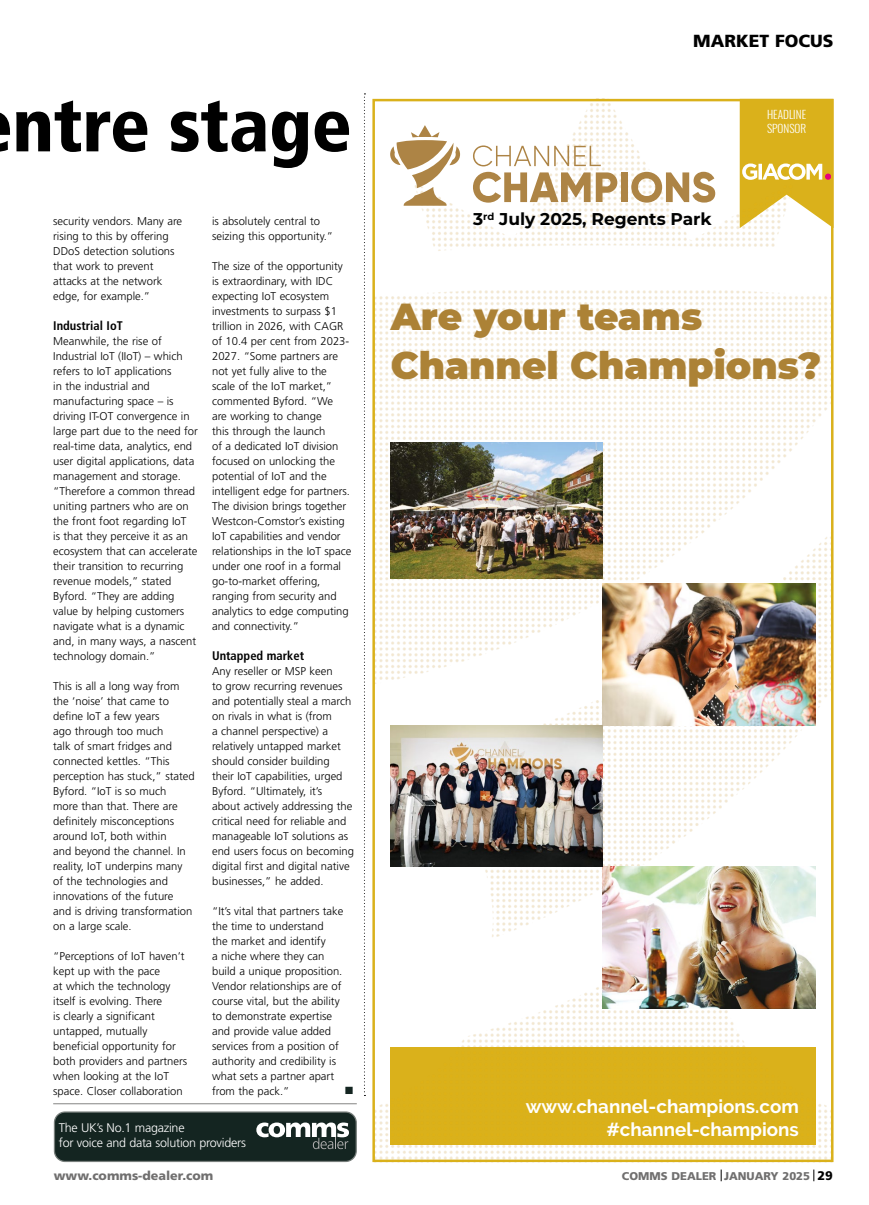
<style>
.page{position:relative;width:869px;height:1205px;background:#fff}
.page>*{position:absolute;margin:0;border:0;box-sizing:border-box;transform-origin:0 0}
.t1{font:900 condensed 75.12px "Frutiger";letter-spacing:-.005em;color:#000}
.t2{font:900 37.5px/48.8px "Montserrat";color:#ac8236}
.t3{font:700 18.75px "Raleway";color:#fff}
.t4{font:900 17.5px "Frutiger";color:#000}
.t5{font:700 17px "Montserrat";color:#010202}
.t6{font:300 12.5px "Frutiger";letter-spacing:-.02em;color:#fff}
.t7{font:700 condensed 12.5px "Frutiger";color:#000}
.t8{font:900 12.5px "Frutiger";color:#706f6f}
.t9{font:12.5px "Wingdings";color:#142521}
.t10{font:300 11.25px/15px "Frutiger";color:#000}
.t11{font:900 11.25px "Frutiger";color:#706f6f}
.t12{font:300 11.25px/13.5px "Oswald";color:#fff}
.s1{font-size:12.5px;color:#000}
</style>
<div class="page">
<svg style="left:720px;top:1169px;width:1px;height:12px"></svg>
<svg style="left:813px;top:1169px;width:1px;height:12px"></svg>
<hr style="left:53px;top:1103px;width:303px;height:1px;background:#9d9d9c">
<svg style="left:364px;top:93px;width:1px;height:1003px"></svg>
<img style="left:375px;top:102px;width:455px;height:1057px">
<svg style="left:390px;top:125px;width:70px;height:81px"></svg>
<svg style="left:472px;top:145px;width:128px;height:21px"></svg>
<svg style="left:472px;top:172px;width:145px;height:31px"></svg>
<div style="left:620px;top:172px;width:7px;height:30px;background:#ad8445"></div>
<svg style="left:631px;top:172px;width:84px;height:31px"></svg>
<img style="left:602px;top:584px;width:212px;height:141px">
<img style="left:602px;top:866px;width:212px;height:142px">
<img style="left:390px;top:725px;width:212px;height:141px">
<img style="left:390px;top:442px;width:212px;height:136px">
<div style="left:54px;top:1112px;width:302px;height:49px;background:#142521;border-radius:11px"></div>
<div style="left:54px;top:1111px;width:303px;height:51px;border:1px solid #777e7b;border-radius:11px"></div>
<svg style="left:256px;top:1122px;width:93px;height:27px"></svg>
<h1 class="t1" style="left:12px;top:80px;width:341px">ntre stage</h1>
<p class="t10" style="left:53px;top:214px;width:130px">security vendors. Many are rising to this by offering<br>DDoS detection solutions that work to prevent attacks at the network edge, for example.”</p>
<p class="t7" style="left:53px;top:318px;width:71px">Industrial IoT</p>
<p class="t10" style="left:53px;top:334px;width:146px">Meanwhile, the rise of<br>Industrial IoT (IIoT) – which refers to IoT applications<br>in the industrial and manufacturing space – is driving IT-OT convergence in large part due to the need for real-time data, analytics, end user digital applications, data management and storage. “Therefore a common thread uniting partners who are on the front foot regarding IoT<br>is that they perceive it as an ecosystem that can accelerate their transition to recurring revenue models,” stated<br>Byford. “They are adding value by helping customers navigate what is a dynamic and, in many ways, a nascent technology domain.”</p>
<p class="t10" style="left:53px;top:679px;width:143px">This is all a long way from the ‘noise’ that came to define IoT a few years<br>ago through too much<br>talk of smart fridges and connected kettles. “This perception has stuck,” stated<br>Byford. “IoT is so much<br>more than that. There are definitely misconceptions around IoT, both within<br>and beyond the channel. In reality, IoT underpins many of the technologies and innovations of the future<br>and is driving transformation on a large scale.</p>
<p class="t10" style="left:53px;top:948px;width:135px">“Perceptions of IoT haven’t kept up with the pace<br>at which the technology itself is evolving. There<br>is clearly a significant untapped, mutually beneficial opportunity for both providers and partners when looking at the IoT space. Closer collaboration</p>
<p class="t10" style="left:212px;top:214px;width:122px">is absolutely central to seizing this opportunity.”</p>
<p class="t10" style="left:212px;top:259px;width:141px">The size of the opportunity is extraordinary, with IDC expecting IoT ecosystem investments to surpass $1 trillion in 2026, with CAGR of 10.4 per cent from 2023-<br>2027. “Some partners are not yet fully alive to the scale of the IoT market,” commented Byford. “We<br>are working to change<br>this through the launch<br>of a dedicated IoT division focused on unlocking the potential of IoT and the intelligent edge for partners.<br>The division brings together<br>Westcon-Comstor’s existing<br>IoT capabilities and vendor relationships in the IoT space under one roof in a formal go-to-market offering, ranging from security and analytics to edge computing and connectivity.”</p>
<p class="t7" style="left:212px;top:648px;width:93px">Untapped market</p>
<p class="t10" style="left:212px;top:664px;width:143px">Any reseller or MSP keen<br>to grow recurring revenues and potentially steal a march on rivals in what is (from<br>a channel perspective) a relatively untapped market should consider building their IoT capabilities, urged<br>Byford. “Ultimately, it’s<br>about actively addressing the critical need for reliable and manageable IoT solutions as end users focus on becoming digital first and digital native businesses,” he added.</p>
<p class="t10" style="left:212px;top:904px;width:133px">“It’s vital that partners take the time to understand<br>the market and identify<br>a niche where they can build a unique proposition.<br>Vendor relationships are of course vital, but the ability to demonstrate expertise and provide value added services from a position of authority and credibility is what sets a partner apart from the pack.”</p>
<p class="t9" style="left:344px;top:1084px;width:11px">■</p>
<h3 class="t4" style="left:693px;top:31px;width:142px">MARKET FOCUS</h3>
<h3 class="t5" style="left:473px;top:207px;width:240px">3<sup>rd</sup> July 2025, Regents Park</h3>
<p class="t12" style="left:766px;top:108px;width:41px">HEADLINE<br>SPONSOR</p>
<h2 class="t2" style="left:390px;top:290px;width:432px">Are your teams<br>Channel Champions?</h2>
<h3 class="t3" style="left:525px;top:1096px;width:274px">www.channel-champions.com</h3>
<p class="t6" style="left:59px;top:1120px;width:127px">The UK’s No.1 magazine</p>
<h3 class="t3" style="left:606px;top:1118px;width:194px">#channel-champions</h3>
<p class="t6" style="left:59px;top:1135px;width:188px">for voice and data solution providers</p>
<p class="t8" style="left:54px;top:1168px;width:161px">www.comms-dealer.com</p>
<p class="t11" style="left:621px;top:1169px;width:212px">COMMS DEALER JANUARY 2025 <span class="s1">29</span></p>
</div>
